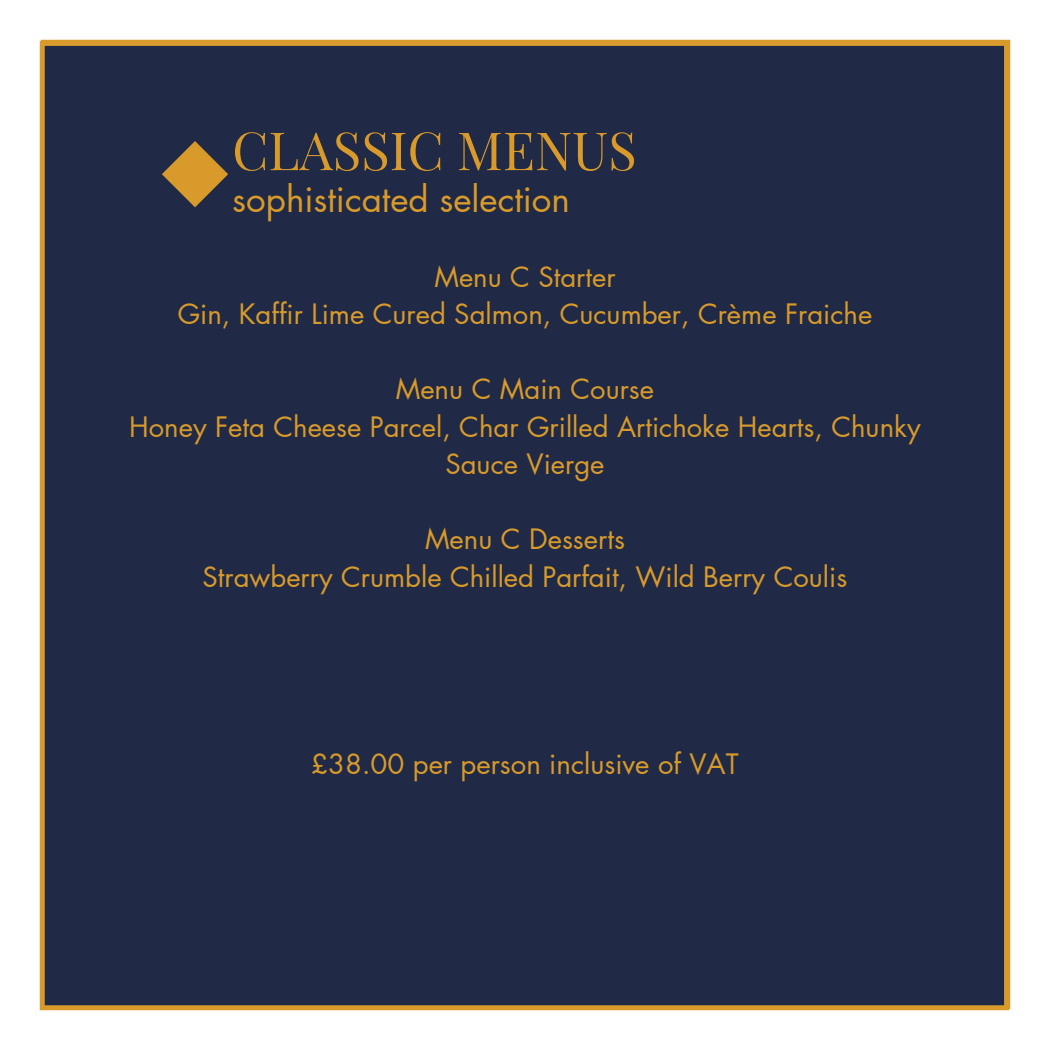
<style>
.page{position:relative;width:1050px;height:1050px;background:#fff}
.page>*{position:absolute;margin:0;border:0;box-sizing:border-box;transform-origin:0 0}
.t1{font:52.75px "Playfair Display SC";color:#d89b2b}
.t2{font:35px "Futura LT Pro";color:#d89b2b}
.t3{font:27.5px/37.5px "Futura LT Pro";color:#d89b2b;text-align:center}
</style>
<div class="page">
<div style="left:40px;top:41px;width:969px;height:969px;background:#202945"></div>
<svg style="left:162px;top:141px;width:67px;height:113px;background:#554a3d"></svg>
<p class="t1" style="left:232px;top:113px;width:406px">CLASSIC MENUS</p>
<p class="t2" style="left:232px;top:184px;width:339px">sophisticated selection</p>
<p class="t3" style="left:434px;top:259px;width:183px">Menu C Starter</p>
<p class="t3" style="left:178px;top:297px;width:696px">Gin, Kaffir Lime Cured Salmon, Cucumber, Crème Fraiche</p>
<p class="t3" style="left:396px;top:372px;width:260px">Menu C Main Course</p>
<p class="t3" style="left:129px;top:409px;width:793px">Honey Feta Cheese Parcel, Char Grilled Artichoke Hearts, Chunky<br>Sauce Vierge</p>
<p class="t3" style="left:425px;top:522px;width:201px">Menu C Desserts</p>
<p class="t3" style="left:203px;top:559px;width:646px">Strawberry Crumble Chilled Parfait, Wild Berry Coulis</p>
<p class="t3" style="left:311px;top:747px;width:429px">£38.00 per person inclusive of VAT</p>
</div>
